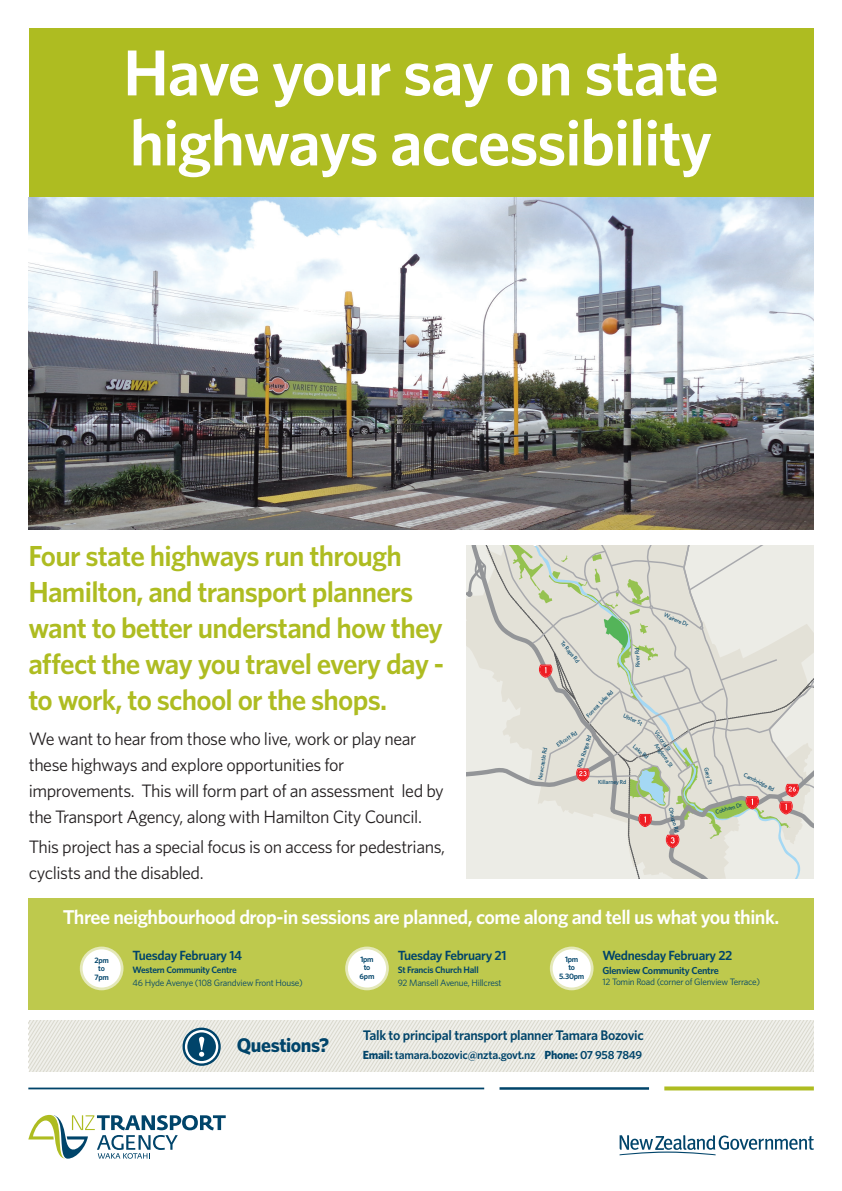
<style>
.page{position:relative;width:842px;height:1191px;background:#fff}
.page>*{position:absolute;margin:0;border:0;box-sizing:border-box;transform-origin:0 0}
.t1{font:600 65px/70px "Whitney";letter-spacing:-.02em;color:#fff}
.t2{font:600 29px/36px "Whitney";letter-spacing:-.025em;color:#aebc21}
.t3{font:600 20px "Whitney";letter-spacing:-.025em;color:#fff}
.t4{font:700 19.8px "Whitney";letter-spacing:-.02em;color:#00446a}
.t5{font:18px/26px "Whitney";letter-spacing:-.025em;color:#231f20}
.t6{font:600 13.9px "Whitney";letter-spacing:-.02em;color:#00446a}
.t7{font:600 13.3px "Whitney";letter-spacing:-.025em;color:#00446a}
.t8{font:600 11.8px "Whitney";letter-spacing:-.02em;color:#00446a}
.t9{font:600 10.1px "Whitney";letter-spacing:-.025em;color:#00446a}
.t10{font:9.3px "Whitney";letter-spacing:-.025em;color:#00446a}
.t11{font:600 9.3px "Whitney";letter-spacing:-.025em;color:#00446a}
.t12{font:600 7.9px/8.5px "Whitney";letter-spacing:-.025em;color:#00446a;text-align:center}
.t13{font:500 5.9px/7.4px "Whitney";letter-spacing:-.02em;color:#00446a}
.s1{font-weight:700}
</style>
<div class="page">
<svg style="left:466px;top:546px;width:348px;height:332px;background:#dddcd3"></svg>
<div style="left:29px;top:28px;width:784px;height:169px;background:#aebc21"></div>
<svg style="left:664px;top:1086px;width:150px;height:4px"></svg>
<hr style="left:28px;top:1087px;width:456px;height:2px;background:#00446a">
<hr style="left:499px;top:1087px;width:150px;height:2px;background:#00446a">
<svg style="left:620px;top:1135px;width:194px;height:20px"></svg>
<svg style="left:28px;top:1114px;width:198px;height:45px"></svg>
<img style="left:28px;top:197px;width:786px;height:332px">
<div style="left:29px;top:898px;width:785px;height:111px;background:#bec94d"></div>
<div style="left:81px;top:948px;width:41px;height:41px;background:#fff;border-radius:50%"></div>
<div style="left:80px;top:946px;width:44px;height:44px;border:3px solid #e4e8b9;border-radius:50%"></div>
<div style="left:347px;top:948px;width:40px;height:41px;background:#fff;border-radius:50%"></div>
<div style="left:345px;top:946px;width:44px;height:44px;border:3px solid #e4e8b9;border-radius:50%"></div>
<div style="left:551px;top:948px;width:41px;height:41px;background:#fff;border-radius:50%"></div>
<div style="left:550px;top:946px;width:43px;height:44px;border:3px solid #e4e8b9;border-radius:50%"></div>
<svg style="left:29px;top:1020px;width:784px;height:51px;background:#e3e4de"></svg>
<h1 class="t1" style="left:123px;top:36px;width:597px">Have your say on state highways accessibility</h1>
<h2 class="t2" style="left:28px;top:537px;width:417px">Four state highways run through Hamilton, and transport planners want to better understand how they affect the way you travel every day - to work, to school or the shops.</h2>
<p class="t5" style="left:29px;top:725px;width:417px">We want to hear from those who live, work or play near these highways and explore opportunities for improvements. This will form part of an assessment led by the Transport Agency, along with Hamilton City Council.</p>
<p class="t5" style="left:29px;top:833px;width:418px">This project has a special focus is on access for pedestrians, cyclists and the disabled.</p>
<p class="t3" style="left:63px;top:903px;width:718px">Three neighbourhood drop-in sessions are planned, come along and tell us what you think.</p>
<p class="t7" style="left:133px;top:946px;width:111px">Tuesday February 14</p>
<p class="t11" style="left:133px;top:963px;width:106px">Western Community Centre</p>
<p class="t10" style="left:133px;top:976px;width:172px">46 Hyde Avenye (108 Grandview Front House)</p>
<p class="t13" style="left:666px;top:611px;width:28px;rotate:24deg">Wairere Dr</p>
<p class="t13" style="left:564px;top:639px;width:28px;rotate:49deg">Te Rapa Rd</p>
<p class="t13" style="left:634px;top:667px;width:21px;rotate:-93deg">River Rd</p>
<p class="t13" style="left:585px;top:714px;width:37px;rotate:-46deg">Forrest Lake Rd</p>
<p class="t13" style="left:625px;top:711px;width:22px;rotate:25deg">U lster St</p>
<p class="t13" style="left:665px;top:737px;width:30px;text-indent:-11px;rotate:55deg">Victoria St<br>A nglesea St</p>
<p class="t13" style="left:555px;top:741px;width:25px;rotate:-32deg">Ellicott Rd</p>
<p class="t13" style="left:576px;top:766px;width:35px;rotate:-72deg">Rifl e Range Rd</p>
<p class="t13" style="left:636px;top:743px;width:20px;rotate:40deg">Lake Rd</p>
<p class="t13" style="left:536px;top:778px;width:34px;rotate:-81deg">Newcastle Rd</p>
<p class="t13" style="left:710px;top:766px;width:19px;rotate:75deg">Grey St</p>
<p class="t13" style="left:598px;top:778px;width:30px">Killarney Rd</p>
<p class="t13" style="left:746px;top:770px;width:35px;rotate:28deg">Cambridge Rd</p>
<p class="t13" style="left:674px;top:806px;width:28px;rotate:76deg">Ohaupo Rd</p>
<p class="t13" style="left:715px;top:808px;width:29px;rotate:-16deg">Cobham Dr</p>
<p class="t12" style="left:360px;top:954px;width:16px">1pm to<br>6pm</p>
<p class="t7" style="left:602px;top:946px;width:131px">Wednesday February 22</p>
<p class="t7" style="left:398px;top:946px;width:110px">Tuesday February 21</p>
<p class="t11" style="left:398px;top:963px;width:83px">St Francis Church Hall</p>
<p class="t10" style="left:398px;top:976px;width:105px">92 Mansell Avenue, Hillcrest</p>
<p class="t12" style="left:559px;top:954px;width:27px">1pm<br>to<br>5.30pm</p>
<p class="t12" style="left:94px;top:955px;width:16px">2pm to<br>7pm</p>
<p class="t9" style="left:602px;top:964px;width:118px">Glenview Community Centre</p>
<p class="t10" style="left:602px;top:976px;width:159px">12 Tomin Road (corner of Glenview Terrace)</p>
<p class="t4" style="left:237px;top:1031px;width:94px">Questions?</p>
<p class="t6" style="left:363px;top:1025px;width:282px">Talk to principal transport planner Tamara Bozovic</p>
<p class="t8" style="left:363px;top:1047px;width:281px"><span class="s1">Email:</span> tamara.bozovic@nzta.govt.nz <span class="s1">Phone:</span> 07 958 7849</p>
</div>
